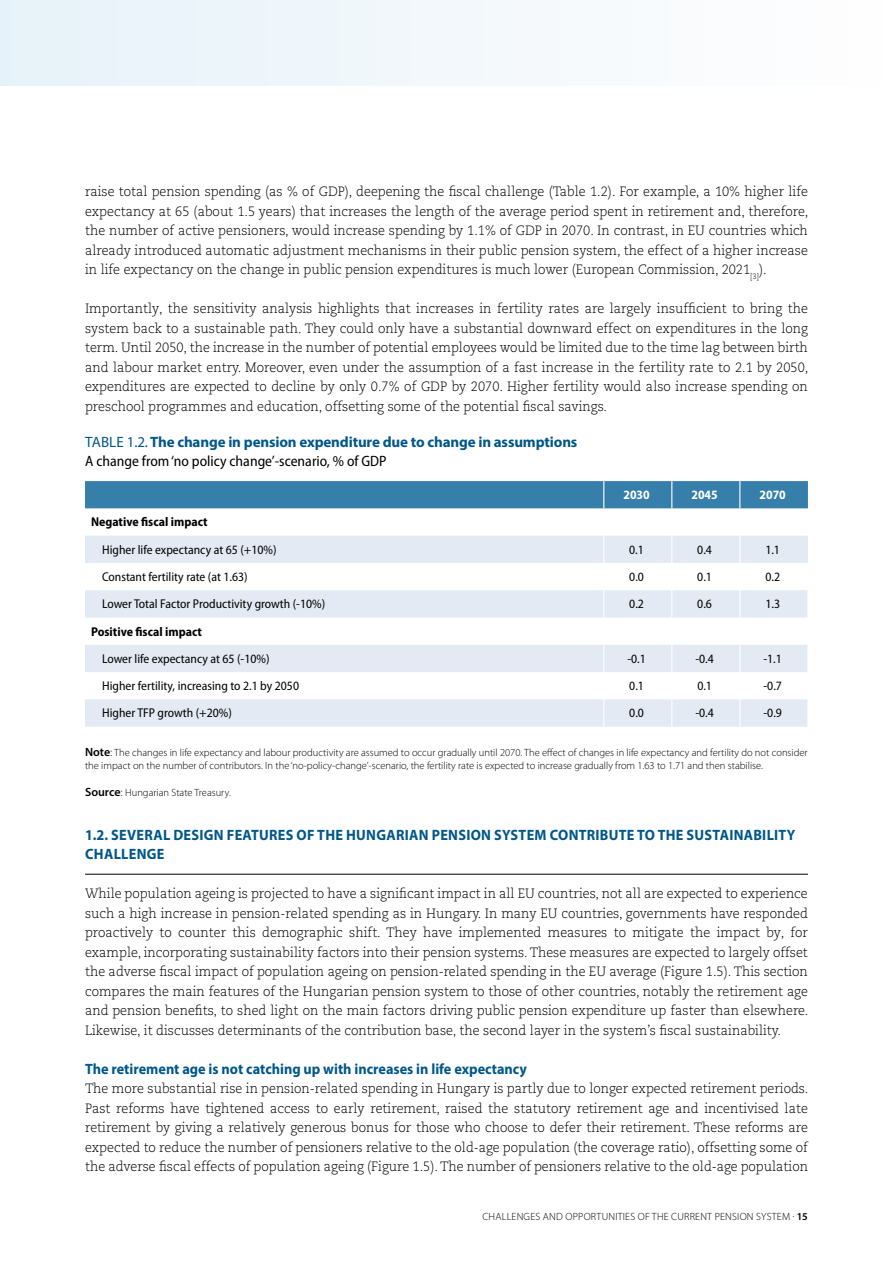
<style>
.page{position:relative;width:893px;height:1263px;background:#fff}
.page>*{position:absolute;margin:0;border:0;box-sizing:border-box;transform-origin:0 0}
.t1{font:700 15px/19.5px "Myriad Pro";color:#00578a}
.t2{font:700 15px/19.5px "Myriad Pro";letter-spacing:.02em;color:#00578a;scale:.95 1}
.t3{font:700 15px "Myriad Pro";color:#00578a;scale:.95 1}
.t4{font:300 13.5px/19.5px "Caecilia LT Pro 45";color:#000;text-align:justify;scale:.95 1}
.t5{font:semi-condensed 12.75px "Myriad Pro";color:#000}
.t6{font:700 semi-condensed 12.75px "Myriad Pro";color:#000}
.t7{font:700 semi-condensed 12.75px "Myriad Pro";color:#fff}
.t8{font:300 10.5px/13.5px "Myriad Pro";color:#000}
.t9{font:300 10.5px "Myriad Pro";letter-spacing:.02em;color:#000}
.s1{font-weight:400}
.s2{font-weight:400;font-stretch:semi-condensed;color:#000}
.s3{font-weight:600;font-size:12px}
.s4{font-size:12px}
.s5{font-weight:600}
</style>
<div class="page">
<hr style="left:85px;top:874px;width:723px;height:1px;background:#000">
<svg style="left:85px;top:536px;width:723px;height:191px;fill:#e3eaf4"></svg>
<div style="left:85px;top:481px;width:723px;height:27px;background:#367fab"></div>
<svg style="left:603px;top:536px;width:1px;height:81px"></svg>
<svg style="left:671px;top:536px;width:1px;height:81px"></svg>
<svg style="left:739px;top:536px;width:1px;height:81px"></svg>
<svg style="left:807px;top:590px;width:1px;height:27px"></svg>
<svg style="left:807px;top:645px;width:1px;height:27px"></svg>
<svg style="left:603px;top:645px;width:1px;height:82px"></svg>
<svg style="left:671px;top:645px;width:1px;height:82px"></svg>
<svg style="left:739px;top:645px;width:1px;height:82px"></svg>
<svg style="left:807px;top:699px;width:1px;height:28px"></svg>
<div style="left:0;top:0;width:893px;height:85px;background:#f2f8fc"></div>
<p class="t4" style="left:85px;top:181px;width:763px">raise total pension spending (as % of GDP), deepening the fiscal challenge (Table 1.2). For example, a 10% higher life expectancy at 65 (about 1.5 years) that increases the length of the average period spent in retirement and, therefore, the number of active pensioners, would increase spending by 1.1% of GDP in 2070. In contrast, in EU countries which already introduced automatic adjustment mechanisms in their public pension system, the effect of a higher increase in life expectancy on the change in public pension expenditures is much lower (European Commission, 2021<sub>[3]</sub>).</p>
<p class="t4" style="left:85px;top:298px;width:763px">Importantly, the sensitivity analysis highlights that increases in fertility rates are largely insufficient to bring the system back to a sustainable path. They could only have a substantial downward effect on expenditures in the long term. Until 2050, the increase in the number of potential employees would be limited due to the time lag between birth and labour market entry. Moreover, even under the assumption of a fast increase in the fertility rate to 2.1 by 2050, expenditures are expected to decline by only 0.7% of GDP by 2070. Higher fertility would also increase spending on preschool programmes and education, offsetting some of the potential fiscal savings.</p>
<p class="t1" style="left:85px;top:431px;width:494px"><span class="s1">TABLE 1.2.</span> The change in pension expenditure due to change in assumptions<br><span class="s2">A change from ‘no policy change’-scenario, % of GDP</span></p>
<p class="t7" style="left:623px;top:488px;width:28px">2030</p>
<p class="t7" style="left:691px;top:488px;width:28px">2045</p>
<p class="t7" style="left:759px;top:488px;width:28px">2070</p>
<p class="t6" style="left:91px;top:515px;width:118px">Negative fiscal impact</p>
<p class="t5" style="left:102px;top:542px;width:176px">Higher life expectancy at 65 (+10%)</p>
<p class="t5" style="left:629px;top:542px;width:16px">0.1</p>
<p class="t5" style="left:697px;top:542px;width:16px">0.4</p>
<p class="t5" style="left:765px;top:542px;width:16px">1.1</p>
<p class="t5" style="left:102px;top:570px;width:147px">Constant fertility rate (at 1.63)</p>
<p class="t5" style="left:629px;top:570px;width:16px">0.0</p>
<p class="t5" style="left:697px;top:570px;width:16px">0.1</p>
<p class="t5" style="left:765px;top:570px;width:16px">0.2</p>
<p class="t5" style="left:102px;top:597px;width:225px">Lower Total Factor Productivity growth (-10%)</p>
<p class="t5" style="left:629px;top:597px;width:16px">0.2</p>
<p class="t5" style="left:697px;top:597px;width:16px">0.6</p>
<p class="t5" style="left:765px;top:597px;width:16px">1.3</p>
<p class="t6" style="left:91px;top:624px;width:112px">Positive fiscal impact</p>
<p class="t5" style="left:102px;top:652px;width:169px">Lower life expectancy at 65 (-10%)</p>
<p class="t5" style="left:627px;top:652px;width:20px">-0.1</p>
<p class="t5" style="left:695px;top:652px;width:20px">-0.4</p>
<p class="t5" style="left:763px;top:652px;width:20px">-1.1</p>
<p class="t5" style="left:102px;top:679px;width:198px">Higher fertility, increasing to 2.1 by 2050</p>
<p class="t5" style="left:629px;top:679px;width:16px">0.1</p>
<p class="t5" style="left:697px;top:679px;width:16px">0.1</p>
<p class="t5" style="left:763px;top:679px;width:20px">-0.7</p>
<p class="t5" style="left:102px;top:706px;width:131px">Higher TFP growth (+20%)</p>
<p class="t5" style="left:629px;top:706px;width:16px">0.0</p>
<p class="t5" style="left:695px;top:706px;width:20px">-0.4</p>
<p class="t5" style="left:763px;top:706px;width:20px">-0.9</p>
<p class="t8" style="left:85px;top:745px;width:724px"><span class="s3">Note</span><span class="s4">:</span> The changes in life expectancy and labour productivity are assumed to occur gradually until 2070. The effect of changes in life expectancy and fertility do not consider the impact on the number of contributors. In the ‘no-policy-change’-scenario, the fertility rate is expected to increase gradually from 1.63 to 1.71 and then stabilise.</p>
<p class="t8" style="left:85px;top:786px;width:147px"><span class="s3">Source</span><span class="s4">:</span> Hungarian State Treasury.</p>
<p class="t2" style="left:85px;top:824px;width:749px">1.2. SEVERAL DESIGN FEATURES OF THE HUNGARIAN PENSION SYSTEM CONTRIBUTE TO THE SUSTAINABILITY<br>CHALLENGE</p>
<p class="t4" style="left:85px;top:883px;width:763px">While population ageing is projected to have a significant impact in all EU countries, not all are expected to experience such a high increase in pension-related spending as in Hungary. In many EU countries, governments have responded proactively to counter this demographic shift. They have implemented measures to mitigate the impact by, for example, incorporating sustainability factors into their pension systems. These measures are expected to largely offset the adverse fiscal impact of population ageing on pension-related spending in the EU average (Figure 1.5). This section compares the main features of the Hungarian pension system to those of other countries, notably the retirement age and pension benefits, to shed light on the main factors driving public pension expenditure up faster than elsewhere.<br>Likewise, it discusses determinants of the contribution base, the second layer in the system’s fiscal sustainability.</p>
<p class="t3" style="left:85px;top:1059px;width:467px">The retirement age is not catching up with increases in life expectancy</p>
<p class="t4" style="left:85px;top:1078px;width:763px">The more substantial rise in pension-related spending in Hungary is partly due to longer expected retirement periods.<br>Past reforms have tightened access to early retirement, raised the statutory retirement age and incentivised late retirement by giving a relatively generous bonus for those who choose to defer their retirement. These reforms are expected to reduce the number of pensioners relative to the old-age population (the coverage ratio), offsetting some of the adverse fiscal effects of population ageing (Figure 1.5). The number of pensioners relative to the old-age population</p>
<p class="t9" style="left:482px;top:1210px;width:327px">CHALLENGES AND OPPORTUNITIES OF THE CURRENT PENSION SYSTEM . <span class="s5">15</span></p>
</div>
